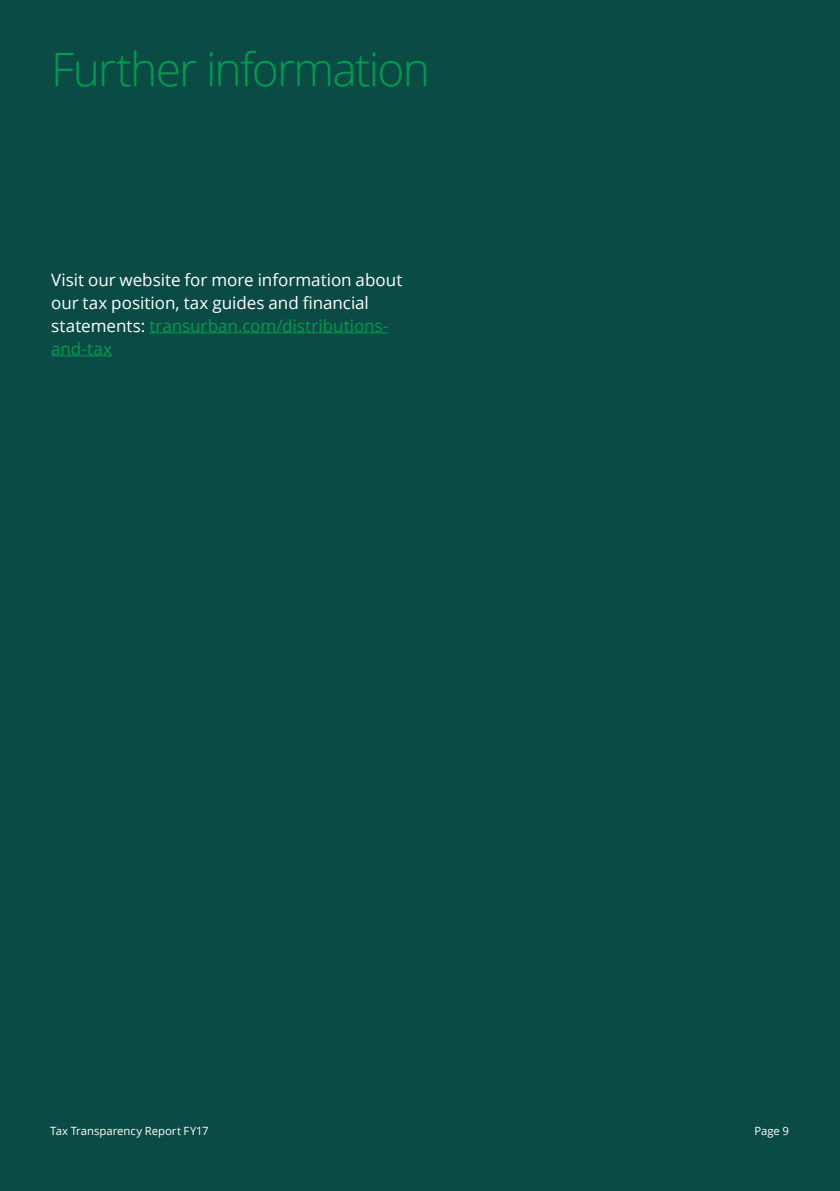
<style>
.page{position:relative;width:840px;height:1191px;background:#fff}
.page>*{position:absolute;margin:0;border:0;box-sizing:border-box;transform-origin:0 0}
.t1{font:300 46px "Open Sans";letter-spacing:-.04em;color:#009d4e}
.t2{font:17px/23px "Open Sans";color:#fff}
.t3{font:11.4px "Open Sans";color:#fff}
.s1{color:#009d4e}
</style>
<div class="page">
<div style="left:0;top:0;width:839px;height:1191px;background:#0a4b45"></div>
<hr style="left:149px;top:332px;width:239px;height:1px;background:#009d4e">
<hr style="left:51px;top:355px;width:61px;height:1px;background:#009d4e">
<h1 class="t1" style="left:51px;top:38px;width:380px">Further information</h1>
<p class="t2" style="left:51px;top:267px;width:352px">Visit our website for more information about our tax position, tax guides and financial statements: <span class="s1">transurban.com/distributions&shy;and-tax</span></p>
<p class="t3" style="left:50px;top:1122px;width:160px">Tax Transparency Report FY17</p>
<p class="t3" style="left:754px;top:1122px;width:36px">Page 9</p>
</div>
